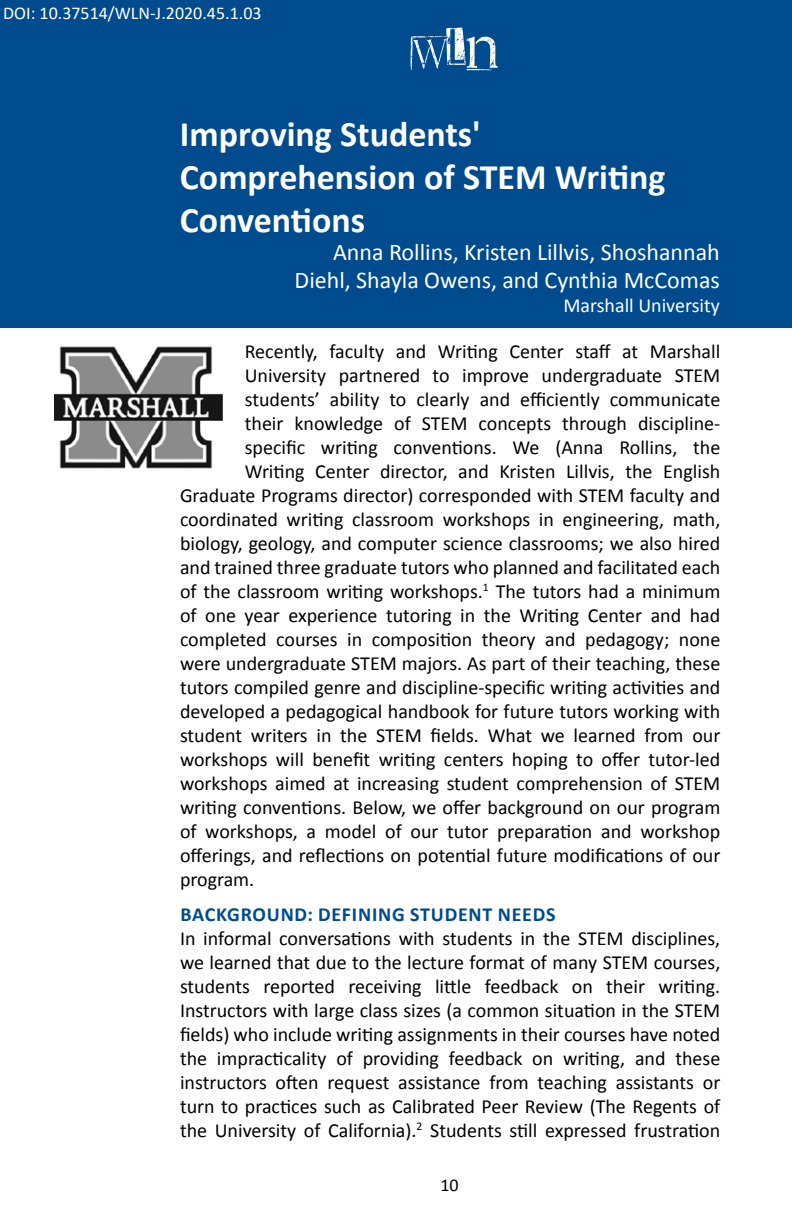
<style>
.page{position:relative;width:792px;height:1224px;background:#fff}
.page>*{position:absolute;margin:0;border:0;box-sizing:border-box;transform-origin:0 0}
.t1{font:70px "D Snet Stamped";color:#fff}
.t2{font:700 36px/43.2px "Calibri";color:#fff}
.t3{font:24px/28px "Calibri";color:#fff;text-align:right}
.t4{font:20px/24px "Calibri";color:#000;text-align:justify}
.t5{font:700 20px "Calibri";letter-spacing:.04em;color:#004b8d}
.t6{font:20px "Calibri";color:#fff}
.t7{font:18px "Calibri";color:#fff}
.t8{font:18px "Calibri";color:#000}
</style>
<div class="page">
<div style="left:0;top:0;width:792px;height:327px;background:#004b8d"></div>
<img style="left:55px;top:346px;width:167px;height:123px">
<p class="t7" style="left:3px;top:0;width:260px">DOI: 10.37514/WLN-J.2020.45.1.03</p>
<h1 class="t1" style="left:398px;top:12px;width:106px">WLN</h1>
<h2 class="t2" style="left:180px;top:112px;width:487px">Improving Students'<br>Comprehension of STEM Writing<br>Conventions</h2>
<p class="t3" style="left:295px;top:239px;width:427px">Anna Rollins, Kristen Lillvis, Shoshannah<br>Diehl, Shayla Owens, and Cynthia McComas</p>
<p class="t6" style="left:564px;top:293px;width:158px">Marshall University</p>
<p class="t4" style="left:245px;top:339px;width:477px">Recently, faculty and Writing Center staff at Marshall</p>
<p class="t4" style="left:245px;top:363px;width:477px">University partnered to improve undergraduate STEM</p>
<p class="t4" style="left:245px;top:387px;width:477px">students’ ability to clearly and efficiently communicate</p>
<p class="t4" style="left:245px;top:411px;width:477px">their knowledge of STEM concepts through discipline-</p>
<p class="t4" style="left:245px;top:435px;width:477px">specific writing conventions. We (Anna Rollins, the</p>
<p class="t4" style="left:245px;top:459px;width:477px">Writing Center director, and Kristen Lillvis, the English</p>
<p class="t4" style="left:180px;top:483px;width:542px">Graduate Programs director) corresponded with STEM faculty and</p>
<p class="t4" style="left:180px;top:507px;width:542px">coordinated writing classroom workshops in engineering, math,</p>
<p class="t4" style="left:180px;top:531px;width:542px">biology, geology, and computer science classrooms; we also hired</p>
<p class="t4" style="left:180px;top:555px;width:542px">and trained three graduate tutors who planned and facilitated each</p>
<p class="t4" style="left:180px;top:579px;width:542px">of the classroom writing workshops.<sup>1</sup> The tutors had a minimum</p>
<p class="t4" style="left:180px;top:603px;width:542px">of one year experience tutoring in the Writing Center and had</p>
<p class="t4" style="left:180px;top:627px;width:542px">completed courses in composition theory and pedagogy; none</p>
<p class="t4" style="left:180px;top:651px;width:542px">were undergraduate STEM majors. As part of their teaching, these</p>
<p class="t4" style="left:180px;top:675px;width:542px">tutors compiled genre and discipline-specific writing activities and</p>
<p class="t4" style="left:180px;top:699px;width:542px">developed a pedagogical handbook for future tutors working with</p>
<p class="t4" style="left:180px;top:723px;width:542px">student writers in the STEM fields. What we learned from our</p>
<p class="t4" style="left:180px;top:747px;width:542px">workshops will benefit writing centers hoping to offer tutor-led</p>
<p class="t4" style="left:180px;top:771px;width:542px">workshops aimed at increasing student comprehension of STEM</p>
<p class="t4" style="left:180px;top:795px;width:542px">writing conventions. Below, we offer background on our program</p>
<p class="t4" style="left:180px;top:819px;width:542px">of workshops, a model of our tutor preparation and workshop</p>
<p class="t4" style="left:180px;top:843px;width:542px">offerings, and reflections on potential future modifications of our</p>
<p class="t4" style="left:180px;top:867px;width:76px">program.</p>
<p class="t5" style="left:180px;top:902px;width:377px">BACKGROUND: DEFINING STUDENT NEEDS</p>
<p class="t4" style="left:180px;top:927px;width:542px">In informal conversations with students in the STEM disciplines, we learned that due to the lecture format of many STEM courses, students reported receiving little feedback on their writing.<br>Instructors with large class sizes (a common situation in the STEM fields) who include writing assignments in their courses have noted the impracticality of providing feedback on writing, and these instructors often request assistance from teaching assistants or turn to practices such as Calibrated Peer Review (The Regents of the University of California).<sup>2</sup> Students still expressed frustration</p>
<p class="t8" style="left:441px;top:1173px;width:20px">10</p>
</div>
